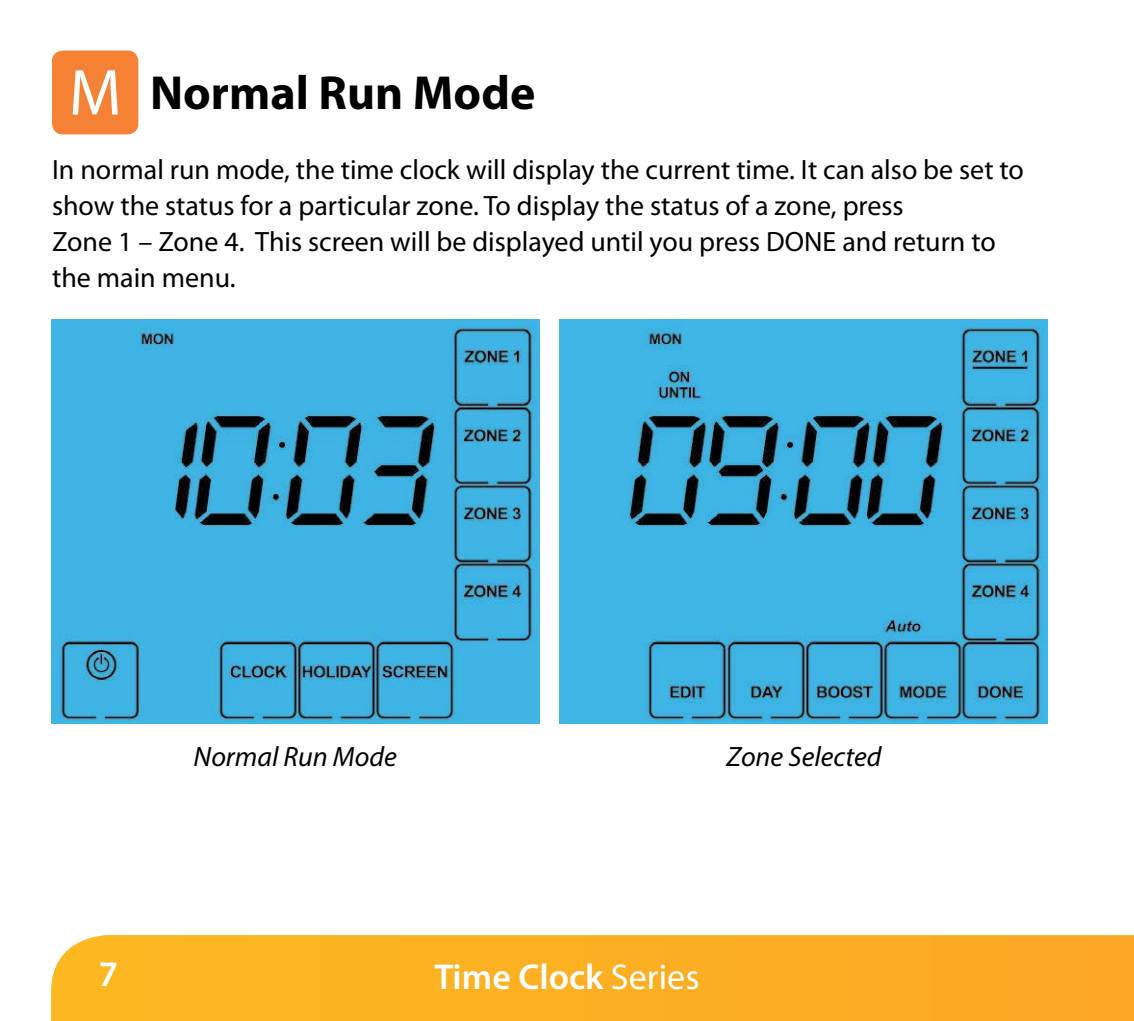
<style>
.page{position:relative;width:1134px;height:1021px;background:#fff}
.page>*{position:absolute;margin:0;border:0;box-sizing:border-box;transform-origin:0 0}
.t1{font:700 48px "Myriad Pro";color:#000}
.t2{font:600 36px "Myriad Pro";color:#fff}
.t3{font:28px/36px "Myriad Pro";color:#000}
.t4{font:italic 28px "Myriad Pro";color:#000}
.s1{font-weight:400}
</style>
<div class="page">
<div style="left:51px;top:935px;width:1083px;height:85px;background:#fcaf22"></div>
<div style="left:52px;top:50px;width:86px;height:84px;background:#f58234;border-radius:11px"></div>
<svg style="left:73px;top:70px;width:45px;height:45px"></svg>
<img style="left:51px;top:319px;width:488px;height:404px">
<img style="left:559px;top:319px;width:488px;height:404px">
<h1 class="t1" style="left:150px;top:61px;width:387px">Normal Run Mode</h1>
<p class="t3" style="left:52px;top:151px;width:973px">In normal run mode, the time clock will display the current time. It can also be set to show the status for a particular zone. To display the status of a zone, press<br>Zone 1 – Zone 4. This screen will be displayed until you press DONE and return to the main menu.</p>
<p class="t4" style="left:194px;top:739px;width:205px">Normal Run Mode</p>
<p class="t4" style="left:727px;top:739px;width:156px">Zone Selected</p>
<p class="t2" style="left:92px;top:952px;width:28px">77</p>
<p class="t2" style="left:437px;top:953px;width:267px">Time Clock <span class="s1">Series</span></p>
</div>
